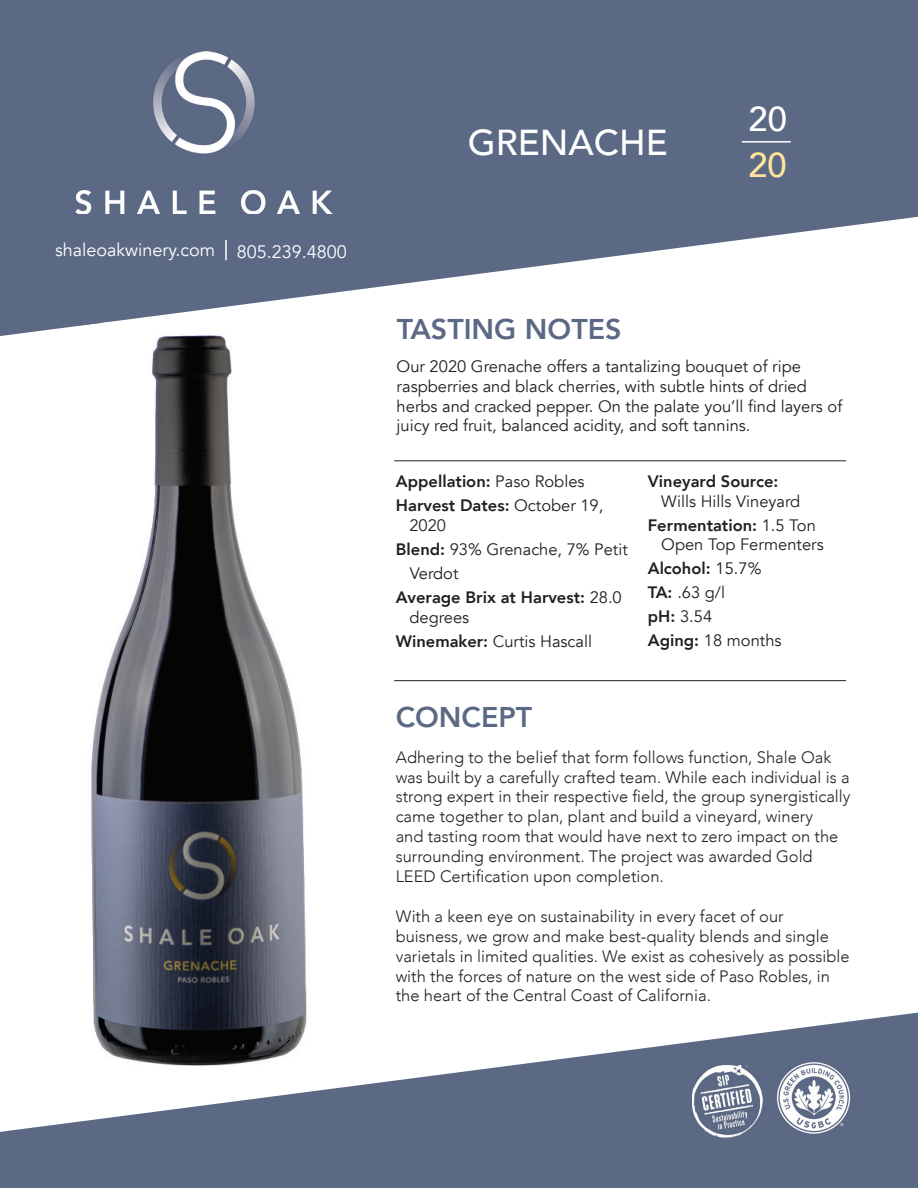
<style>
.page{position:relative;width:918px;height:1188px;background:#fff}
.page>*{position:absolute;margin:0;border:0;box-sizing:border-box;transform-origin:0 0}
.t1{font:500 36px "Avenir";color:#fff}
.t2{font:500 34.5px "Avenir";color:#fff}
.t3{font:500 34.5px "Avenir";color:#ffe49c}
.t4{font:800 28.5px "Avenir";color:#5b6984}
.t5{font:18px "Avenir";color:#fff}
.t6{font:300 16.5px/19.8px "Avenir";color:#231f20}
.t7{font:16.5px/24px "Avenir";color:#231f20}
.t8{font:800 16.5px/24px "Avenir";color:#231f20}
.s1{font-weight:400}
.s2{font-weight:800}
</style>
<div class="page">
<svg style="left:0;top:176px;width:918px;height:160px;fill:#5b6984"></svg>
<div style="left:0;top:0;width:918px;height:176px;background:#5b6984"></div>
<svg style="left:0;top:1013px;width:918px;height:175px;fill:#5b6984"></svg>
<img style="left:75px;top:52px;width:258px;height:162px">
<img style="left:771px;top:1056px;width:87px;height:86px">
<img style="left:692px;top:1065px;width:70px;height:72px">
<img style="left:75px;top:322px;width:255px;height:755px">
<img style="left:75px;top:322px;width:31px;height:4px">
<hr style="left:742px;top:141px;width:49px;height:2px;background:#fff">
<hr style="left:394px;top:460px;width:452px;height:1px;background:#231f20">
<hr style="left:225px;top:240px;width:2px;height:20px;background:#fff">
<hr style="left:394px;top:680px;width:452px;height:1px;background:#231f20">
<p class="t5" style="left:55px;top:239px;width:293px">shaleoakwinery.com 805.239.4800</p>
<h1 class="t1" style="left:468px;top:112px;width:202px">GRENACHE</h1>
<h3 class="t4" style="left:397px;top:307px;width:226px">TASTING NOTES</h3>
<h2 class="t2" style="left:748px;top:89px;width:40px">20</h2>
<h2 class="t3" style="left:748px;top:135px;width:40px">20</h2>
<p class="t7" style="left:397px;top:357px;width:447px;line-height:19.8px">Our 2020 Grenache offers a tantalizing bouquet of ripe raspberries and black cherries, with subtle hints of dried herbs and cracked pepper. On the palate you’ll find layers of juicy red fruit, balanced acidity, and soft tannins.</p>
<p class="t8" style="left:396px;top:469px;width:209px">Appellation: <span class="s1">Paso Robles<br></span>Harvest Dates: <span class="s1">October 19,</span></p>
<p class="t7" style="left:409px;top:514px;width:38px">2020</p>
<p class="t7" style="left:396px;top:538px;width:233px"><span class="s2">Blend:</span> 93% Grenache, 7% Petit</p>
<p class="t7" style="left:410px;top:562px;width:50px">Verdot</p>
<p class="t8" style="left:396px;top:585px;width:227px">Average Brix at Harvest: <span class="s1">28.0</span></p>
<p class="t7" style="left:396px;top:605px;width:198px;text-indent:13px">degrees<br><span class="s2">Winemaker:</span> Curtis Hascall</p>
<p class="t8" style="left:648px;top:469px;width:132px">Vineyard Source:</p>
<p class="t7" style="left:648px;top:490px;width:170px;text-align:center">Wills Hills Vineyard<br><span class="s2">Fermentation:</span> 1.5 Ton</p>
<p class="t7" style="left:648px;top:533px;width:178px;text-indent:13px">Open Top Fermenters<br><span class="s2">Alcohol:</span> 15.7%<br><span class="s2">TA:</span> .63 g/l<br><span class="s2">pH:</span> 3.54<br><span class="s2">Aging:</span> 18 months</p>
<h3 class="t4" style="left:396px;top:695px;width:138px">CONCEPT</h3>
<p class="t6" style="left:396px;top:747px;width:456px">Adhering to the belief that form follows function, Shale Oak was built by a carefully crafted team. While each individual is a strong expert in their respective field, the group synergistically came together to plan, plant and build a vineyard, winery<br>and tasting room that would have next to zero impact on the surrounding environment. The project was awarded Gold LEED Certification upon completion.</p>
<p class="t6" style="left:396px;top:907px;width:455px">With a keen eye on sustainability in every facet of our buisness, we grow and make best-quality blends and single varietals in limited qualities. We exist as cohesively as possible with the forces of nature on the west side of Paso Robles, in the heart of the Central Coast of California.</p>
</div>
